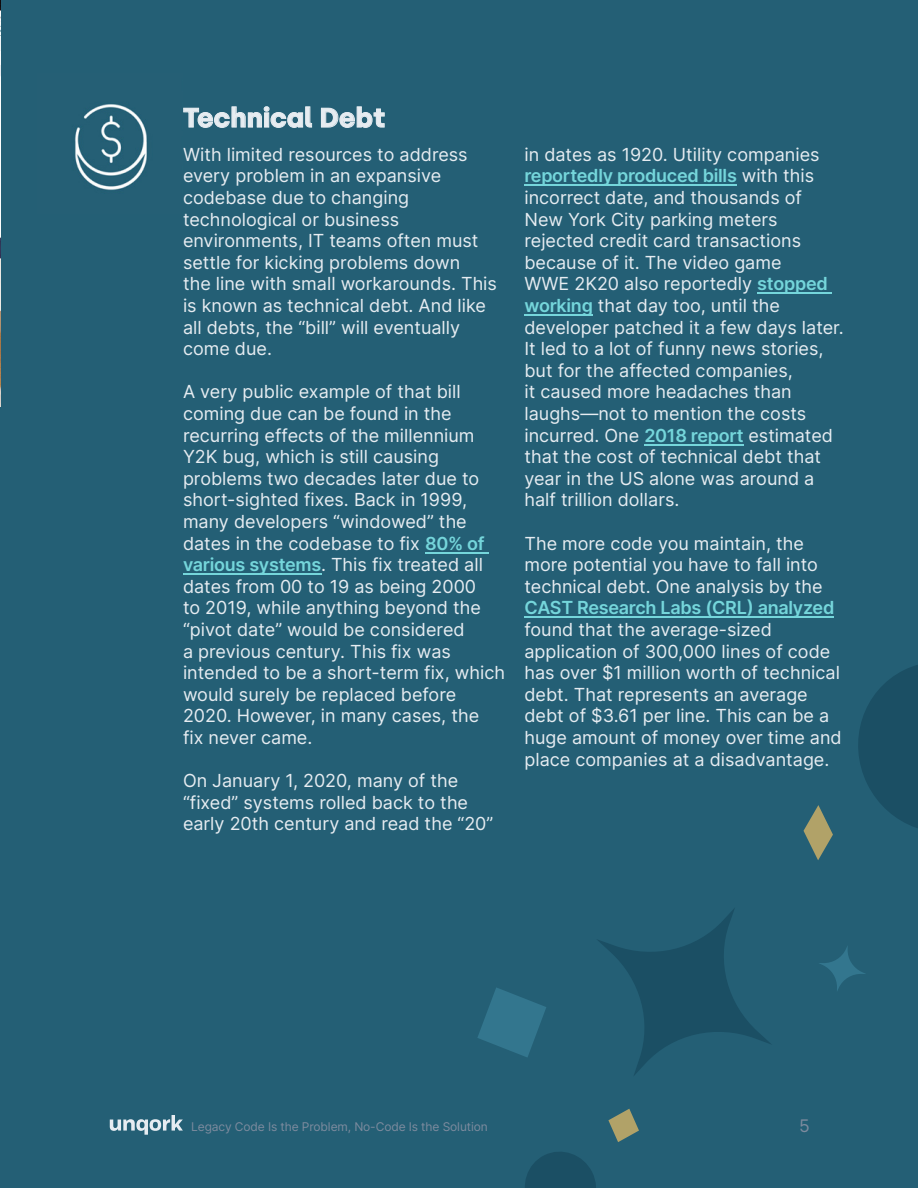
<style>
.page{position:relative;width:918px;height:1188px;background:#245f75}
.page>*{position:absolute;margin:0;border:0;box-sizing:border-box;transform-origin:0 0}
.t1{font:700 27px "Silka";color:#e6ecf1}
.t2{font:18px/21.6px "Inter";color:#e6ecf1}
.t3{font:600 18px "Inter";letter-spacing:-.015em;color:#75d6db}
.t4{font:18px "Silka";color:#7d8b9e}
.t5{font:12px "Inter";letter-spacing:-.01em;color:#7d8b9e}
.s1{font-weight:600;color:#75d6db}
</style>
<div class="page">
<img style="left:75px;top:104px;width:72px;height:86px">
<svg style="left:183px;top:106px;width:129px;height:22px"></svg>
<svg style="left:321px;top:106px;width:64px;height:22px"></svg>
<hr style="left:425px;top:552px;width:64px;height:1px;background:#75d6db">
<hr style="left:183px;top:574px;width:138px;height:1px;background:#75d6db">
<hr style="left:524px;top:185px;width:213px;height:1px;background:#75d6db">
<hr style="left:757px;top:293px;width:75px;height:1px;background:#75d6db">
<hr style="left:524px;top:314px;width:69px;height:2px;background:#75d6db">
<hr style="left:644px;top:444px;width:99px;height:1px;background:#75d6db">
<hr style="left:524px;top:617px;width:310px;height:1px;background:#75d6db">
<img style="left:0;top:0;width:1px;height:406px">
<svg style="left:598px;top:908px;width:173px;height:167px"></svg>
<svg style="left:804px;top:805px;width:29px;height:55px"></svg>
<svg style="left:525px;top:1152px;width:71px;height:36px"></svg>
<svg style="left:819px;top:946px;width:46px;height:45px"></svg>
<svg style="left:477px;top:988px;width:69px;height:69px"></svg>
<svg style="left:608px;top:1109px;width:31px;height:33px"></svg>
<svg style="left:858px;top:665px;width:60px;height:163px"></svg>
<svg style="left:110px;top:1115px;width:73px;height:20px"></svg>
<h1 class="t1" style="left:183px;top:102px;width:204px">Technical Debt</h1>
<p class="t2" style="left:183px;top:143px;width:315px">With limited resources to address every problem in an expansive codebase due to changing technological or business environments, IT teams often must settle for kicking problems down<br>the line with small workarounds. This is known as technical debt. And like all debts, the “bill” will eventually come due.</p>
<p class="t2" style="left:183px;top:381px;width:324px">A very public example of that bill coming due can be found in the recurring effects of the millennium<br>Y2K bug, which is still causing problems two decades later due to short-sighted fixes. Back in 1999, many developers “windowed” the dates in the codebase to fix <span class="s1">80% of various systems</span>. This fix treated all dates from 00 to 19 as being 2000<br>to 2019, while anything beyond the “pivot date” would be considered<br>a previous century. This fix was intended to be a short-term fix, which would surely be replaced before<br>2020. However, in many cases, the<br>fix never came.</p>
<p class="t2" style="left:183px;top:769px;width:312px">On January 1, 2020, many of the “fixed” systems rolled back to the early 20th century and read the “20”</p>
<p class="t2" style="left:524px;top:143px;width:321px">in dates as 1920. Utility companies <span class="s1">reportedly produced bills</span> with this incorrect date, and thousands of<br>New York City parking meters rejected credit card transactions because of it. The video game<br>WWE 2K20 also reportedly <span class="s1">stopped working</span> that day too, until the developer patched it a few days later.<br>It led to a lot of funny news stories, but for the affected companies,<br>it caused more headaches than laughs—not to mention the costs incurred. One <span class="s1">2018 report</span> estimated that the cost of technical debt that year in the US alone was around a half trillion dollars.</p>
<p class="t2" style="left:524px;top:532px;width:300px">The more code you maintain, the more potential you have to fall into technical debt. One analysis by the</p>
<p class="t3" style="left:524px;top:595px;width:311px">CAST Research Labs (CRL) analyzed</p>
<p class="t2" style="left:524px;top:618px;width:319px">found that the average-sized application of 300,000 lines of code has over $1 million worth of technical debt. That represents an average debt of $3.61 per line. This can be a huge amount of money over time and place companies at a disadvantage.</p>
<p class="t5" style="left:191px;top:1118px;width:298px">Legacy Code Is the Problem, No-Code Is the Solution</p>
<p class="t4" style="left:799px;top:1115px;width:12px">5</p>
</div>
